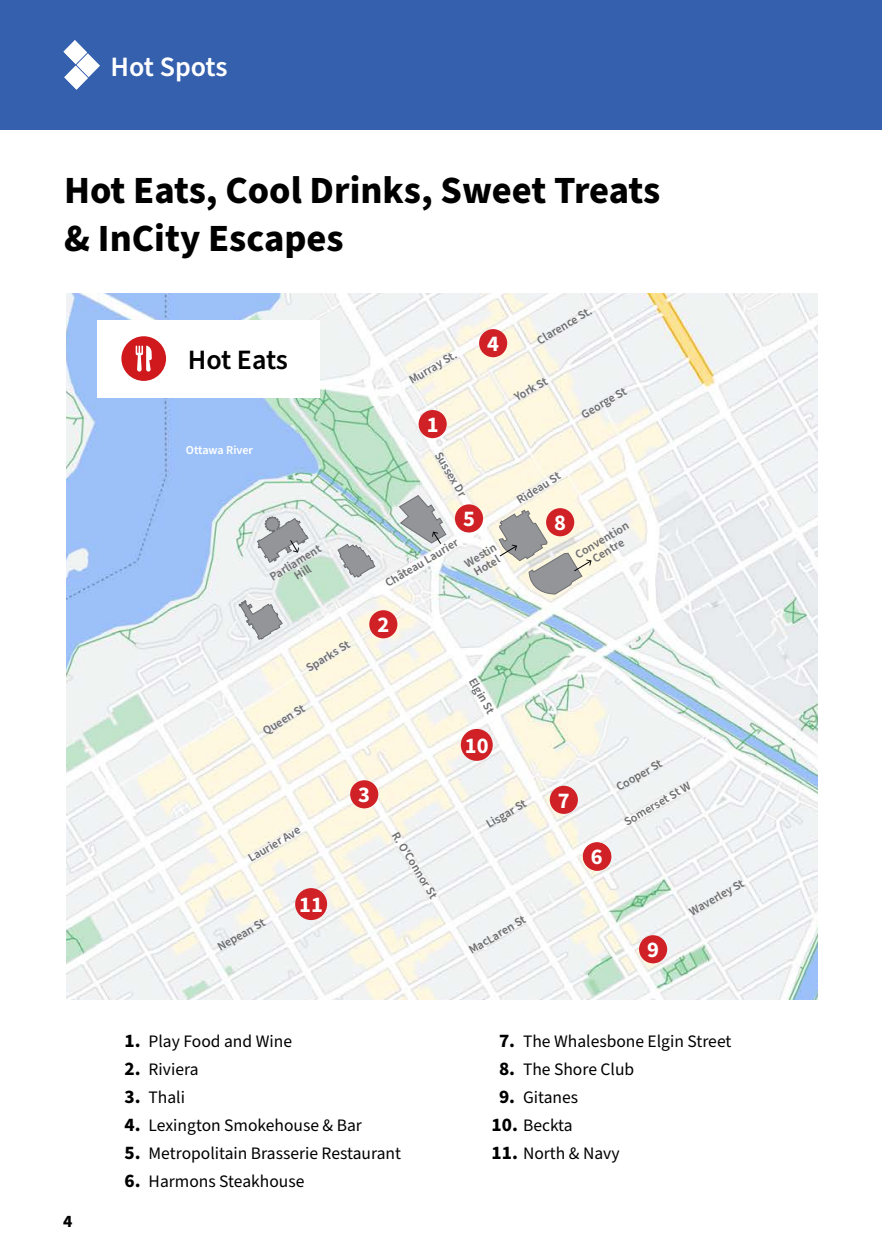
<style>
.page{position:relative;width:882px;height:1260px;background:#fff}
.page>*{position:absolute;margin:0;border:0;box-sizing:border-box;transform-origin:0 0}
.t1{font:700 38.5px/47.2px "Source Sans Pro";color:#000}
.t2{font:600 28px "Source Sans Pro";letter-spacing:-.005em;color:#fff}
.t3{font:600 28px "Source Sans Pro";letter-spacing:-.01em;color:#000}
.t4{font:700 22.4px "Source Sans Pro";color:#fff}
.t5{font:17.5px "Source Sans Pro";color:#000}
.t6{font:700 17.5px "Source Sans Pro";color:#000}
.t7{font:600 12.08px/12.1px "Source Sans Pro";color:#6e6e70;text-align:center}
.t8{font:600 12.08px "Source Sans Pro";color:#fff}
.s1{font-weight:700;font-size:19.25px}
</style>
<div class="page">
<div style="left:0;top:0;width:882px;height:130px;background:#3560ad"></div>
<svg style="left:64px;top:40px;width:36px;height:50px"></svg>
<img style="left:67px;top:293px;width:751px;height:706px">
<div style="left:419px;top:410px;width:28px;height:28px;background:#d02127;border-radius:50%"></div>
<div style="left:479px;top:329px;width:28px;height:28px;background:#d02127;border-radius:50%"></div>
<div style="left:455px;top:504px;width:28px;height:29px;background:#d02127;border-radius:50%"></div>
<svg style="left:546px;top:508px;width:28px;height:28px"></svg>
<svg style="left:583px;top:843px;width:28px;height:28px"></svg>
<div style="left:583px;top:842px;width:28px;height:28px;background:#d02127;border-radius:50%"></div>
<div style="left:639px;top:935px;width:28px;height:28px;background:#d02127;border-radius:50%"></div>
<div style="left:550px;top:786px;width:28px;height:28px;background:#d02127;border-radius:50%"></div>
<div style="left:369px;top:610px;width:28px;height:28px;background:#d02127;border-radius:50%"></div>
<div style="left:350px;top:780px;width:28px;height:28px;background:#d02127;border-radius:50%"></div>
<div style="left:461px;top:729px;width:32px;height:32px;background:#d02127;border-radius:50%"></div>
<div style="left:295px;top:888px;width:32px;height:32px;background:#d02127;border-radius:50%"></div>
<svg style="left:239px;top:600px;width:43px;height:40px"></svg>
<svg style="left:338px;top:544px;width:37px;height:33px"></svg>
<svg style="left:499px;top:510px;width:93px;height:84px;background:#ccbdb7"></svg>
<svg style="left:257px;top:517px;width:51px;height:46px"></svg>
<svg style="left:399px;top:495px;width:47px;height:50px"></svg>
<div style="left:97px;top:320px;width:223px;height:77px;background:#fff"></div>
<div style="left:121px;top:336px;width:45px;height:45px;background:#d0191d;border-radius:50%"></div>
<svg style="left:136px;top:345px;width:16px;height:27px"></svg>
<h2 class="t2" style="left:111px;top:48px;width:118px">Hot Spots</h2>
<h1 class="t1" style="left:64px;top:168px;width:598px">Hot Eats, Cool Drinks, Sweet Treats &amp; InCity Escapes</h1>
<h2 class="t3" style="left:188px;top:341px;width:102px">Hot Eats</h2>
<p class="t8" style="left:186px;top:442px;width:69px">Ottawa River</p>
<p class="t7" style="left:407px;top:376px;width:55px;rotate:-30deg">Murray St.</p>
<h3 class="t4" style="left:427px;top:409px;width:13px">1</h3>
<p class="t7" style="left:443px;top:450px;width:52px;rotate:59deg">Sussex Dr</p>
<h3 class="t4" style="left:487px;top:328px;width:13px">4</h3>
<p class="t7" style="left:535px;top:336px;width:63px;rotate:-30deg">Clarence St.</p>
<p class="t7" style="left:512px;top:393px;width:38px;rotate:-30deg">York St</p>
<p class="t7" style="left:579px;top:410px;width:52px;rotate:-30deg">George St</p>
<p class="t7" style="left:515px;top:496px;width:51px;rotate:-32deg">Rideau St</p>
<h3 class="t4" style="left:463px;top:504px;width:13px">5</h3>
<h3 class="t4" style="left:554px;top:507px;width:13px">8</h3>
<p class="t7" style="left:268px;top:573px;width:59px;rotate:-32deg">Parliament<br>H ill</p>
<p class="t7" style="left:383px;top:579px;width:84px;rotate:-31deg">Château Laurier</p>
<p class="t7" style="left:463px;top:559px;width:37px;text-align:left;rotate:-31deg">Westin<br>H otel</p>
<p class="t7" style="left:573px;top:551px;width:62px;rotate:-31deg">Convention<br>Centre</p>
<p class="t7" style="left:304px;top:664px;width:50px;rotate:-31deg">Sparks St</p>
<p class="t7" style="left:261px;top:727px;width:49px;rotate:-31deg">Queen St</p>
<h3 class="t4" style="left:377px;top:610px;width:13px">2</h3>
<p class="t7" style="left:477px;top:676px;width:41px;rotate:60deg">Elgin St</p>
<h3 class="t4" style="left:465px;top:730px;width:25px">10</h3>
<h3 class="t6" style="left:63px;top:1209px;width:11px">4</h3>
<p class="t7" style="left:246px;top:854px;width:60px;rotate:-31deg">Laurier Ave</p>
<p class="t7" style="left:215px;top:943px;width:55px;rotate:-30deg">Nepean St</p>
<h3 class="t4" style="left:299px;top:889px;width:25px">11</h3>
<h3 class="t4" style="left:358px;top:780px;width:13px">3</h3>
<p class="t7" style="left:400px;top:829px;width:77px;rotate:59deg">R. O'Connor St</p>
<h3 class="t5" style="left:125px;top:1029px;width:169px"><span class="s1">1.</span> Play Food and Wine</h3>
<h3 class="t5" style="left:125px;top:1057px;width:76px"><span class="s1">2.</span> Riviera</h3>
<h3 class="t5" style="left:125px;top:1085px;width:62px"><span class="s1">3.</span> Thali</h3>
<h3 class="t5" style="left:125px;top:1113px;width:239px"><span class="s1">4.</span> Lexington Smokehouse &amp; Bar</h3>
<h3 class="t5" style="left:125px;top:1141px;width:278px"><span class="s1">5.</span> Metropolitain Brasserie Restaurant</h3>
<h3 class="t5" style="left:125px;top:1169px;width:181px"><span class="s1">6.</span> Harmons Steakhouse</h3>
<p class="t7" style="left:484px;top:820px;width:46px;rotate:-30deg">Lisgar St</p>
<p class="t7" style="left:467px;top:946px;width:65px;rotate:-30deg">MacLaren St</p>
<h3 class="t4" style="left:558px;top:785px;width:13px">7</h3>
<h3 class="t4" style="left:591px;top:842px;width:14px">65</h3>
<p class="t7" style="left:614px;top:783px;width:52px;rotate:-30deg">Cooper St</p>
<p class="t7" style="left:622px;top:817px;width:76px;rotate:-30deg">Somerset St W</p>
<h3 class="t4" style="left:647px;top:935px;width:13px">9</h3>
<p class="t7" style="left:687px;top:908px;width:62px;rotate:-30deg">Waverley St</p>
<h3 class="t5" style="left:499px;top:1029px;width:234px"><span class="s1">7.</span> The Whalesbone Elgin Street</h3>
<h3 class="t5" style="left:499px;top:1057px;width:137px"><span class="s1">8.</span> The Shore Club</h3>
<h3 class="t5" style="left:499px;top:1085px;width:81px"><span class="s1">9.</span> Gitanes</h3>
<h3 class="t5" style="left:492px;top:1113px;width:83px"><span class="s1">10.</span> Beckta</h3>
<h3 class="t5" style="left:492px;top:1141px;width:130px"><span class="s1">11.</span> North &amp; Navy</h3>
</div>
